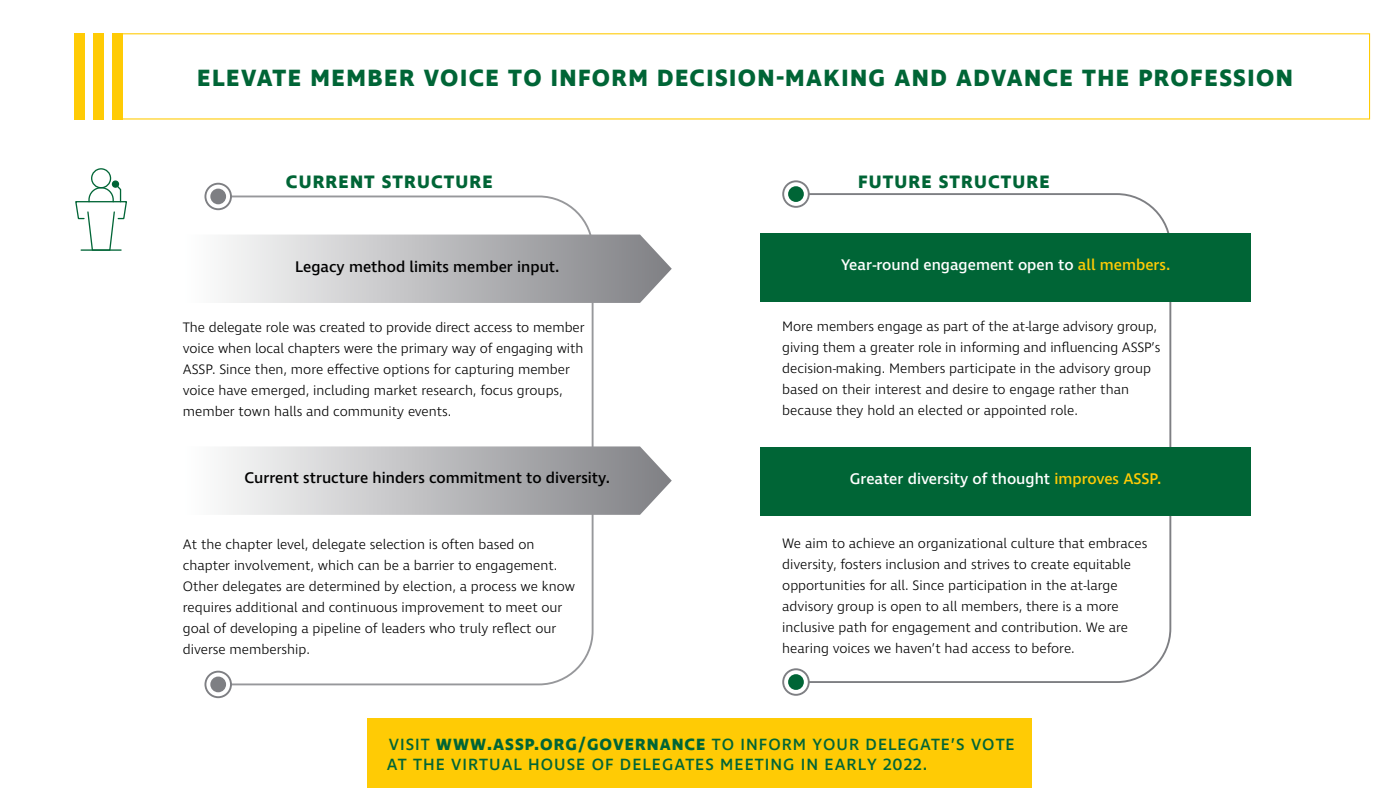
<style>
.page{position:relative;width:1400px;height:788px;background:#fff}
.page>*{position:absolute;margin:0;border:0;box-sizing:border-box;transform-origin:0 0}
.t1{font:700 24.06px "Ingra";letter-spacing:.06em;color:#006536}
.t2{font:700 18.38px "Ingra";letter-spacing:.06em;color:#006536}
.t3{font:500 16.62px/19.9px "Ingra";letter-spacing:.06em;color:#006536}
.t4{font:500 15.75px "Ingra";color:#fff}
.t5{font:500 15.75px "Ingra";color:#000}
.t6{font:300 14px/21px "Ingra";color:#000}
.s1{color:#ffcb05}
.s2{font-weight:700}
</style>
<div class="page">
<svg style="left:218px;top:195px;width:376px;height:490px"></svg>
<svg style="left:204px;top:183px;width:28px;height:27px"></svg>
<div style="left:210px;top:188px;width:16px;height:16px;background:#7e7f83;border-radius:50%"></div>
<svg style="left:204px;top:670px;width:28px;height:28px"></svg>
<div style="left:210px;top:676px;width:16px;height:16px;background:#7e7f83;border-radius:50%"></div>
<svg style="left:218px;top:234px;width:454px;height:69px;background:#bfbfc1"></svg>
<svg style="left:218px;top:446px;width:454px;height:69px;background:#bfbfc1"></svg>
<div style="left:74px;top:33px;width:10px;height:86px;background:#ffcb05"></div>
<div style="left:112px;top:33px;width:10px;height:86px;background:#ffcb05"></div>
<div style="left:93px;top:33px;width:10px;height:86px;background:#ffcb05"></div>
<svg style="left:796px;top:193px;width:375px;height:490px"></svg>
<svg style="left:782px;top:180px;width:28px;height:28px"></svg>
<div style="left:788px;top:186px;width:16px;height:16px;background:#006536;border-radius:50%"></div>
<svg style="left:782px;top:668px;width:28px;height:27px"></svg>
<div style="left:788px;top:674px;width:16px;height:15px;background:#006536;border-radius:50%"></div>
<div style="left:760px;top:234px;width:491px;height:68px;background:#006536"></div>
<div style="left:760px;top:447px;width:491px;height:68px;background:#006536"></div>
<div style="left:91px;top:168px;width:20px;height:20px;border:1px solid #006536;border-radius:50%"></div>
<div style="left:112px;top:180px;width:7px;height:8px;border:1px solid #006536;border-radius:50%"></div>
<svg style="left:75px;top:181px;width:52px;height:70px"></svg>
<div style="left:368px;top:718px;width:664px;height:70px;background:#ffcb05"></div>
<h1 class="t1" style="left:197px;top:62px;width:1097px">ELEVATE MEMBER VOICE TO INFORM DECISION-MAKING AND ADVANCE THE PROFESSION</h1>
<h2 class="t2" style="left:286px;top:170px;width:208px">CURRENT STRUCTURE</h2>
<h2 class="t2" style="left:858px;top:170px;width:193px">FUTURE STRUCTURE</h2>
<p class="t5" style="left:295px;top:257px;width:266px">Legacy method limits member input.</p>
<p class="t6" style="left:183px;top:317px;width:403px">The delegate role was created to provide direct access to member voice when local chapters were the primary way of engaging with ASSP. Since then, more effective options for capturing member voice have emerged, including market research, focus groups, member town halls and community events.</p>
<p class="t5" style="left:244px;top:468px;width:367px">Current structure hinders commitment to diversity.</p>
<p class="t6" style="left:183px;top:534px;width:394px">At the chapter level, delegate selection is often based on chapter involvement, which can be a barrier to engagement.<br>Other delegates are determined by election, a process we know requires additional and continuous improvement to meet our goal of developing a pipeline of leaders who truly reflect our diverse membership.</p>
<p class="t4" style="left:841px;top:255px;width:331px">Year-round engagement open to <span class="s1">all members.</span></p>
<p class="t6" style="left:782px;top:316px;width:380px">More members engage as part of the at-large advisory group, giving them a greater role in informing and influencing ASSP’s decision-making. Members participate in the advisory group based on their interest and desire to engage rather than because they hold an elected or appointed role.</p>
<p class="t4" style="left:850px;top:468px;width:313px">Greater diversity of thought <span class="s1">improves ASSP.</span></p>
<p class="t6" style="left:782px;top:533px;width:367px">We aim to achieve an organizational culture that embraces diversity, fosters inclusion and strives to create equitable opportunities for all. Since participation in the at-large advisory group is open to all members, there is a more inclusive path for engagement and contribution. We are hearing voices we haven’t had access to before.</p>
<p class="t3" style="left:387px;top:735px;width:629px">VISIT <span class="s2">WWW.ASSP.ORG/GOVERNANCE</span> TO INFORM YOUR DELEGATE’S VOTE<br>AT THE VIRTUAL HOUSE OF DELEGATES MEETING IN EARLY 2022.</p>
</div>
